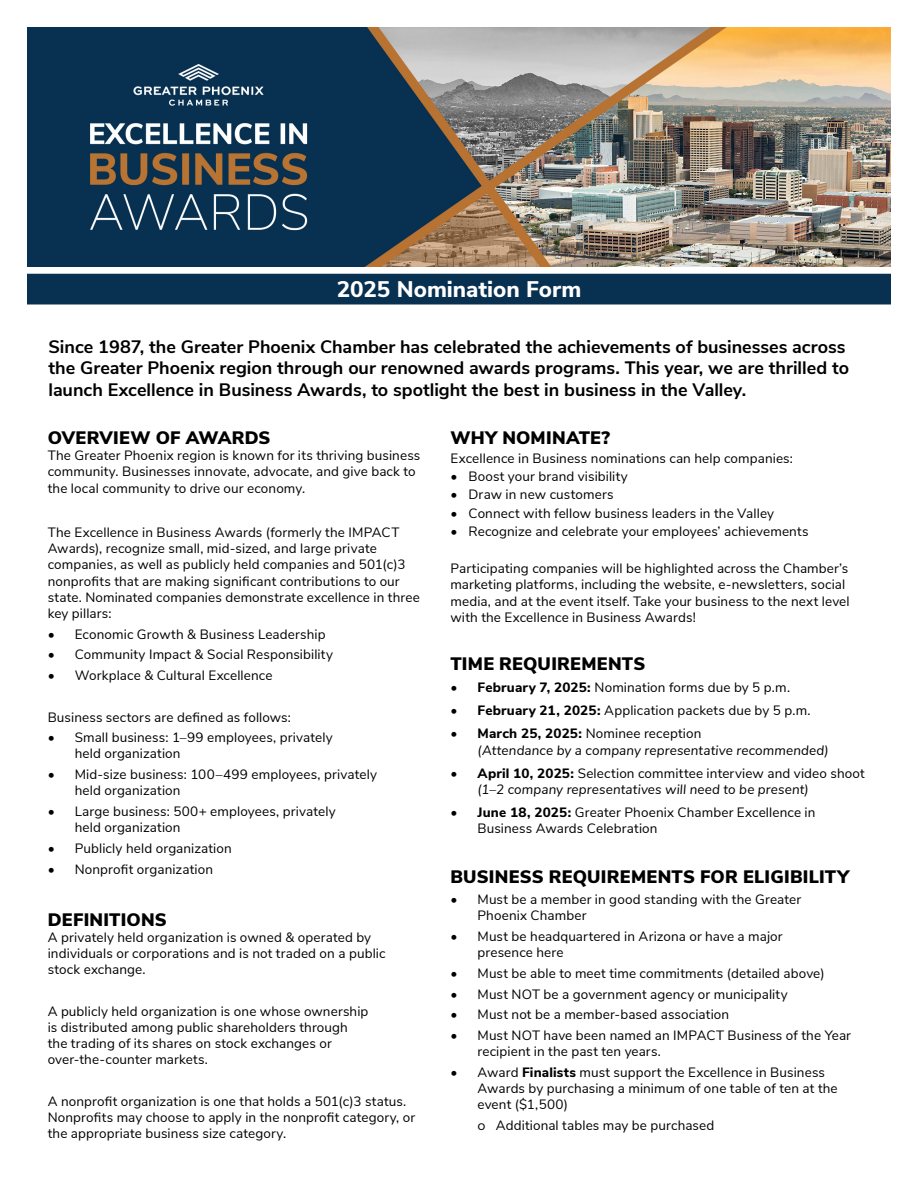
<style>
.page{position:relative;width:918px;height:1188px;background:#fff}
.page>*{position:absolute;margin:0;border:0;box-sizing:border-box;transform-origin:0 0}
.t1{font:800 22.5px "Nunito Sans";color:#fff}
.t2{font:700 18px/21.6px "Nunito Sans";color:#000}
.t3{font:900 18px "Nunito Sans";letter-spacing:.015em;color:#000}
.t4{font:13.5px/16.2px "Nunito Sans";letter-spacing:.01em;color:#000}
.t5{font:italic 13.5px/16.2px "Nunito Sans";letter-spacing:.01em;color:#000}
.s1{font-weight:800}
.s2{font-weight:800;font-style:normal}
.s3{font-style:normal}
</style>
<div class="page">
<img style="left:27px;top:27px;width:864px;height:239px">
<div style="left:27px;top:274px;width:864px;height:30px;background:#083050"></div>
<h1 class="t1" style="left:337px;top:273px;width:246px">2025 Nomination Form</h1>
<p class="t2" style="left:49px;top:335px;width:802px">Since 1987, the Greater Phoenix Chamber has celebrated the achievements of businesses across the Greater Phoenix region through our renowned awards programs. This year, we are thrilled to launch Excellence in Business Awards, to spotlight the best in business in the Valley.</p>
<h2 class="t3" style="left:48px;top:425px;width:224px">OVERVIEW OF AWARDS</h2>
<p class="t4" style="left:48px;top:447px;width:374px">The Greater Phoenix region is known for its thriving business community. Businesses innovate, advocate, and give back to the local community to drive our economy.</p>
<p class="t4" style="left:48px;top:523px;width:374px">The Excellence in Business Awards (formerly the IMPACT Awards), recognize small, mid-sized, and large private companies, as well as publicly held companies and 501(c)3 nonprofits that are making significant contributions to our state. Nominated companies demonstrate excellence in three key pillars:</p>
<p class="t4" style="left:48px;top:625px;width:279px">• Economic Growth &amp; Business Leadership</p>
<p class="t4" style="left:48px;top:646px;width:287px">• Community Impact &amp; Social Responsibility</p>
<p class="t4" style="left:48px;top:667px;width:226px">• Workplace &amp; Cultural Excellence</p>
<p class="t4" style="left:48px;top:708px;width:245px">Business sectors are defined as follows:</p>
<p class="t4" style="left:75px;top:729px;width:260px;text-indent:-27px">• Small business: 1–99 employees, privately held organization</p>
<p class="t4" style="left:75px;top:766px;width:304px;text-indent:-27px">• Mid-size business: 100–499 employees, privately held organization</p>
<p class="t4" style="left:75px;top:802px;width:263px;text-indent:-27px">• Large business: 500+ employees, privately held organization</p>
<p class="t4" style="left:48px;top:839px;width:186px">• Publicly held organization</p>
<p class="t4" style="left:48px;top:860px;width:167px">• Nonprofit organization</p>
<h2 class="t3" style="left:48px;top:906px;width:121px">DEFINITIONS</h2>
<p class="t4" style="left:48px;top:928px;width:339px">A privately held organization is owned &amp; operated by individuals or corporations and is not traded on a public stock exchange.</p>
<p class="t4" style="left:48px;top:1002px;width:322px">A publicly held organization is one whose ownership is distributed among public shareholders through the trading of its shares on stock exchanges or over-the-counter markets.</p>
<p class="t4" style="left:48px;top:1092px;width:369px">A nonprofit organization is one that holds a 501(c)3 status.<br>Nonprofits may choose to apply in the nonprofit category, or the appropriate business size category.</p>
<h2 class="t3" style="left:450px;top:425px;width:161px">WHY NOMINATE?</h2>
<p class="t4" style="left:450px;top:449px;width:344px">Excellence in Business nominations can help companies:</p>
<p class="t4" style="left:450px;top:467px;width:179px">• Boost your brand visibility</p>
<p class="t4" style="left:450px;top:486px;width:165px">• Draw in new customers</p>
<p class="t4" style="left:450px;top:504px;width:325px">• Connect with fellow business leaders in the Valley</p>
<p class="t4" style="left:450px;top:523px;width:360px">• Recognize and celebrate your employees’ achievements</p>
<p class="t4" style="left:450px;top:560px;width:401px">Participating companies will be highlighted across the Chamber’s marketing platforms, including the website, e-newsletters, social media, and at the event itself. Take your business to the next level with the Excellence in Business Awards!</p>
<h2 class="t3" style="left:450px;top:650px;width:197px">TIME REQUIREMENTS</h2>
<p class="t4" style="left:450px;top:679px;width:341px"><span class="s1">• February 7, 2025:</span> Nomination forms due by 5 p.m.</p>
<p class="t4" style="left:450px;top:702px;width:362px"><span class="s1">• February 21, 2025:</span> Application packets due by 5 p.m.</p>
<p class="t5" style="left:477px;top:725px;width:353px;text-indent:-27px"><span class="s2">• March 25, 2025:</span> <span class="s3">Nominee reception<br></span>(Attendance by a company representative recommended)</p>
<p class="t5" style="left:477px;top:764px;width:389px;text-indent:-27px"><span class="s2">• April 10, 2025:</span> <span class="s3">Selection committee interview and video shoot </span>(1–2 company representatives will need to be present)</p>
<p class="t4" style="left:477px;top:803px;width:340px;text-indent:-27px"><span class="s1">• June 18, 2025:</span> Greater Phoenix Chamber Excellence in<br>Business Awards Celebration</p>
<h2 class="t3" style="left:450px;top:864px;width:400px">BUSINESS REQUIREMENTS FOR ELIGIBILITY</h2>
<p class="t4" style="left:477px;top:891px;width:325px;text-indent:-27px">• Must be a member in good standing with the Greater<br>Phoenix Chamber</p>
<p class="t4" style="left:477px;top:927px;width:307px;text-indent:-27px">• Must be headquartered in Arizona or have a major presence here</p>
<p class="t4" style="left:450px;top:964px;width:376px">• Must be able to meet time commitments (detailed above)</p>
<p class="t4" style="left:450px;top:985px;width:339px">• Must NOT be a government agency or municipality</p>
<p class="t4" style="left:450px;top:1006px;width:280px">• Must not be a member-based association</p>
<p class="t4" style="left:477px;top:1026px;width:375px;text-indent:-27px">• Must NOT have been named an IMPACT Business of the Year recipient in the past ten years.</p>
<p class="t4" style="left:477px;top:1063px;width:362px;text-indent:-27px">• Award <span class="s1">Finalists</span> must support the Excellence in Business<br>Awards by purchasing a minimum of one table of ten at the event ($1,500)</p>
<p class="t4" style="left:496px;top:1116px;width:220px">Additional tables may be purchased</p>
</div>
